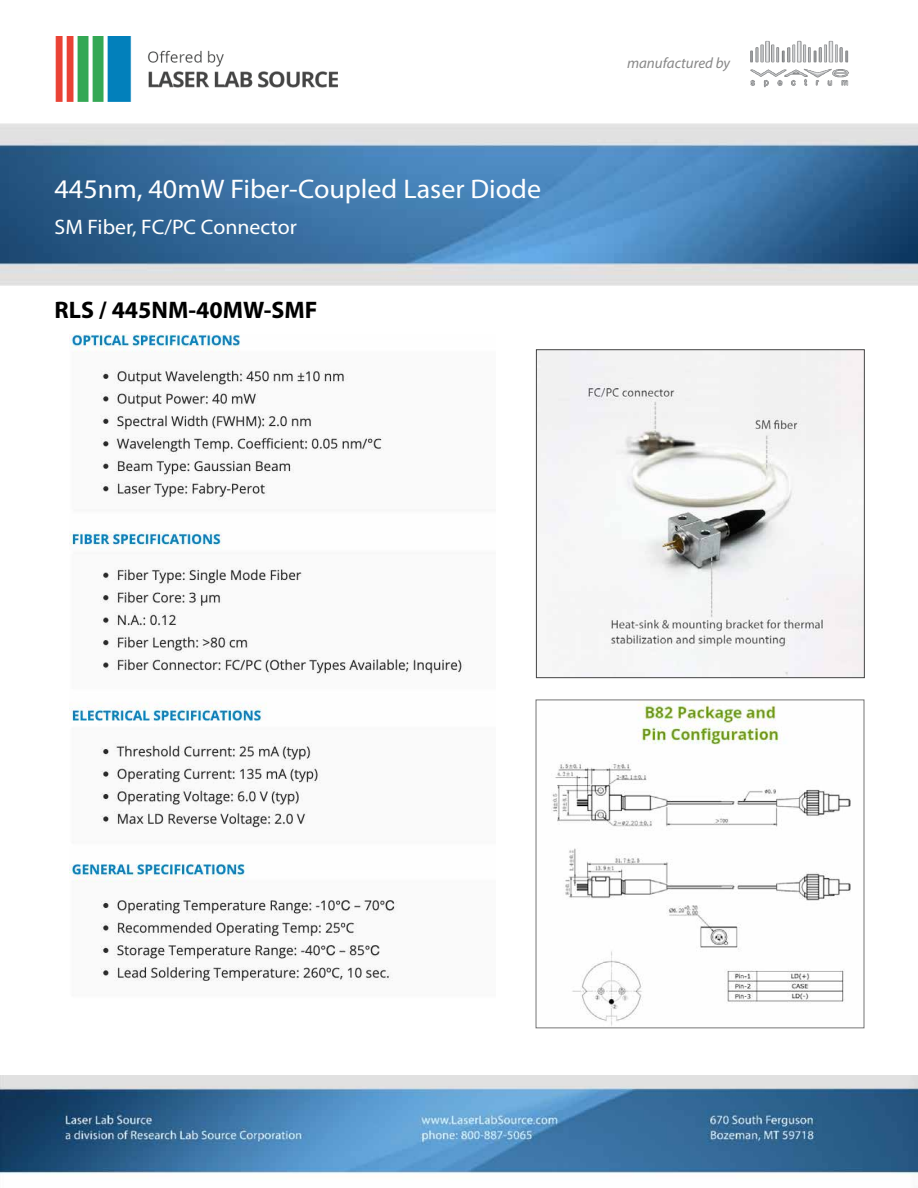
<style>
.page{position:relative;width:918px;height:1188px;background:#fff}
.page>*{position:absolute;margin:0;border:0;box-sizing:border-box;transform-origin:0 0}
.t1{font:27px "Myriad Pro";color:#fff;scale:1.04 1}
.t2{font:700 24px "Myriad Pro";color:#000}
.t3{font:21px "Myriad Pro";color:#fff;scale:1.04 1}
.t4{font:italic 15px "Myriad Pro";color:#888}
</style>
<div class="page">
<img style="left:0;top:123px;width:918px;height:162px">
<img style="left:55px;top:36px;width:282px;height:65px">
<img style="left:0;top:1076px;width:918px;height:99px">
<img style="left:538px;top:351px;width:325px;height:325px">
<div style="left:536px;top:349px;width:329px;height:329px;border:1px solid #444"></div>
<img style="left:750px;top:40px;width:99px;height:47px">
<img style="left:69px;top:334px;width:396px;height:647px">
<img style="left:552px;top:702px;width:299px;height:324px">
<p class="t1" style="left:55px;top:172px;width:469px">445nm, 40mW Fiber-Coupled Laser Diode</p>
<p class="t3" style="left:55px;top:214px;width:234px">SM Fiber, FC/PC Connector</p>
<p class="t2" style="left:55px;top:297px;width:264px">RLS / 445NM-40MW-SMF</p>
<p class="t4" style="left:627px;top:54px;width:105px">manufactured by</p>
</div>
